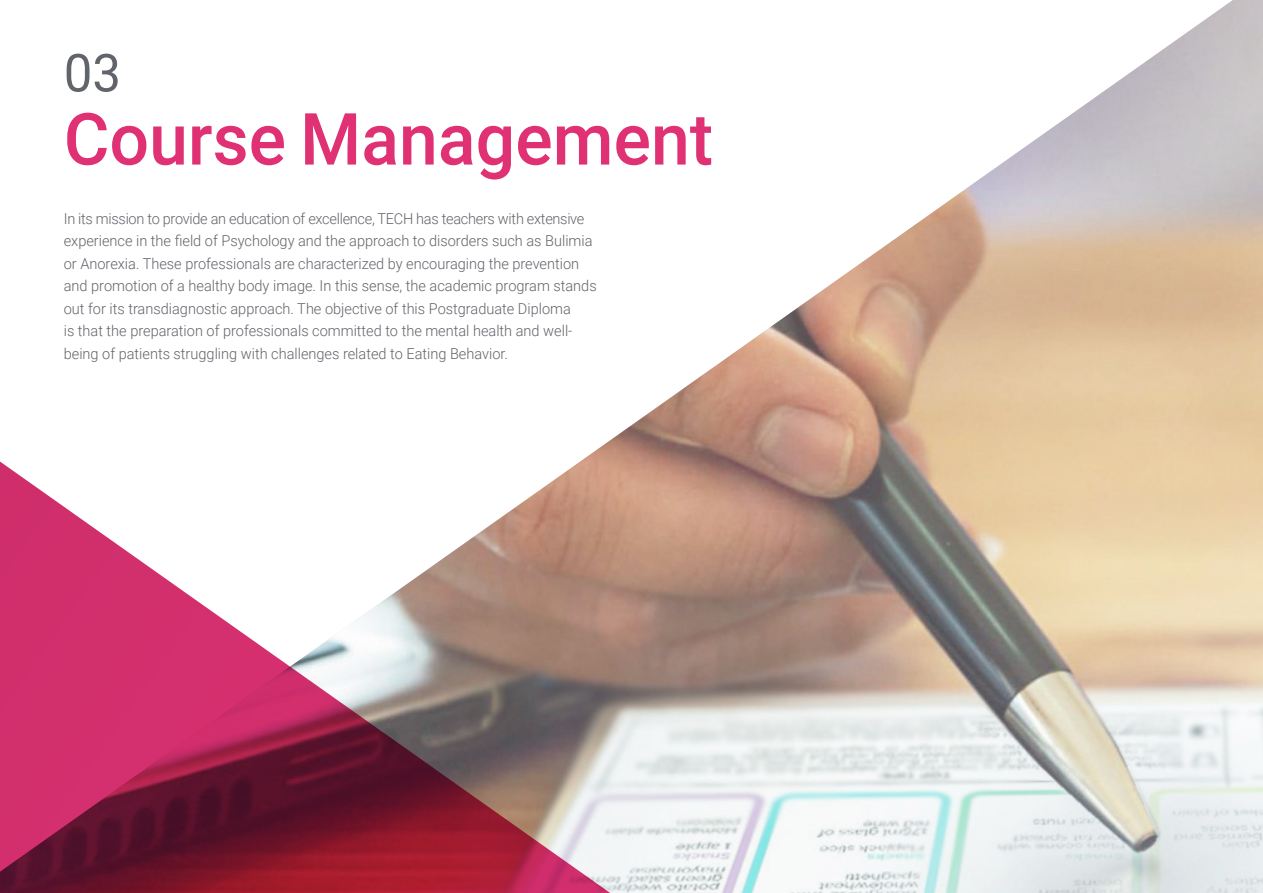
<style>
.page{position:relative;width:1263px;height:893px;background:#fff}
.page>*{position:absolute;margin:0;border:0;box-sizing:border-box;transform-origin:0 0}
.t1{font:500 72px "Roboto";color:#df3174}
.t2{font:52.5px "Roboto";color:#61646a}
.t3{font:300 15px/22.5px "Roboto";color:#61646a}
</style>
<div class="page">
<img style="left:602px;top:0;width:661px;height:893px">
<svg style="left:0;top:446px;width:640px;height:447px"></svg>
<h2 class="t2" style="left:64px;top:36px;width:59px">03</h2>
<h1 class="t1" style="left:64px;top:89px;width:651px">Course Management</h1>
<p class="t3" style="left:64px;top:207px;width:534px">In its mission to provide an education of excellence, TECH has teachers with extensive experience in the field of Psychology and the approach to disorders such as Bulimia or Anorexia. These professionals are characterized by encouraging the prevention and promotion of a healthy body image. In this sense, the academic program stands out for its transdiagnostic approach. The objective of this Postgraduate Diploma<br>is that the preparation of professionals committed to the mental health and well&shy;being of patients struggling with challenges related to Eating Behavior.</p>
</div>
